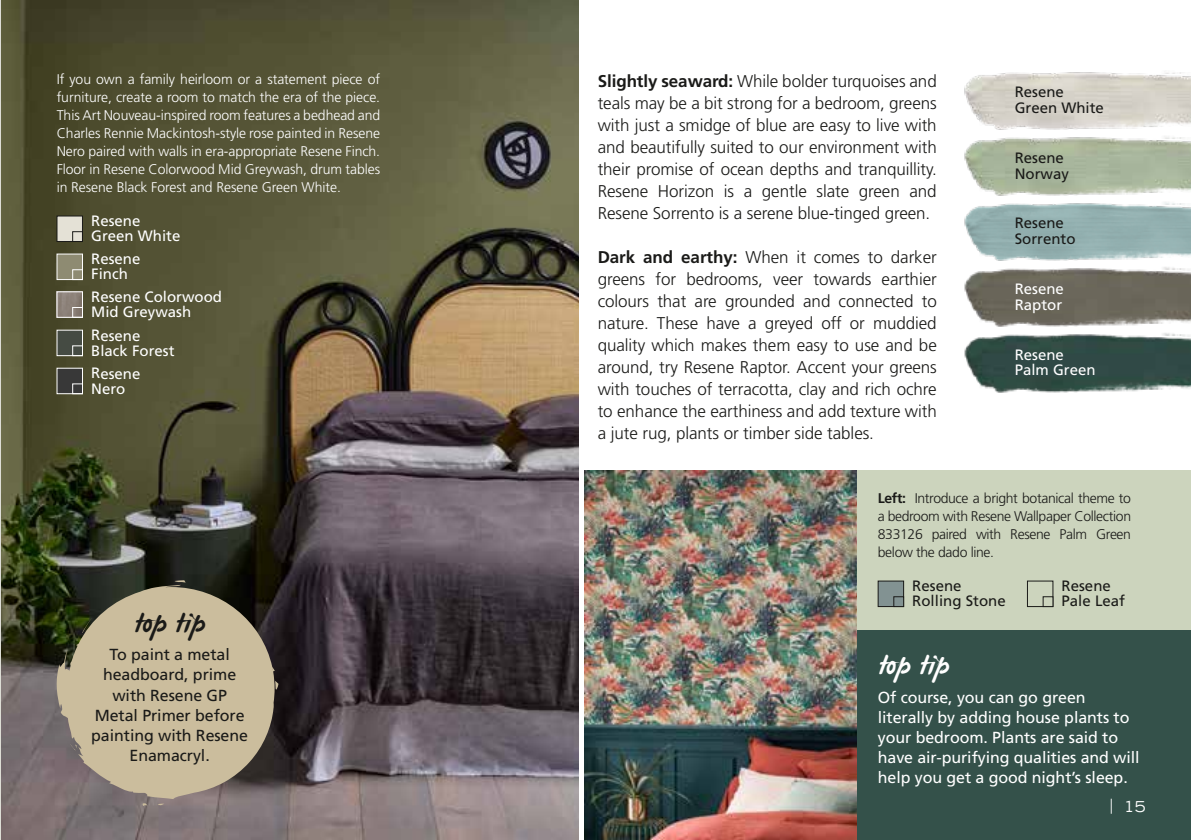
<style>
.page{position:relative;width:1191px;height:840px;background:#fff}
.page>*{position:absolute;margin:0;border:0;box-sizing:border-box;transform-origin:0 0}
.t1{font:30px "James Paul";letter-spacing:-.01em;color:#fff}
.t2{font:30px "James Paul";letter-spacing:-.01em;color:#1a1a18}
.t3{font:300 17px/22px "Frutiger LT Std";letter-spacing:-.005em;color:#1a1a18;text-align:justify}
.t4{font:16px/20px "Frutiger";letter-spacing:-.005em;color:#fff}
.t5{font:16px/20px "Frutiger";letter-spacing:-.005em;color:#1a1a18;text-align:center}
.t6{font:15px/15px "Frutiger LT Std";color:#fff}
.t7{font:15px/16px "Frutiger LT Std";color:#1a1a18}
.t8{font:expanded 15px "Trade Gothic LH";color:#fff}
.t9{font:300 14px/18px "Frutiger LT Std";letter-spacing:-.005em;color:#fff;text-align:justify}
.t10{font:300 14px/18px "Frutiger LT Std";letter-spacing:-.025em;color:#1a1a18;text-align:justify}
.s1{font-weight:700}
</style>
<div class="page">
<div style="left:845px;top:593px;width:346px;height:246px;background:#34514a"></div>
<img style="left:1px;top:0;width:577px;height:839px">
<div style="left:57px;top:367px;width:26px;height:27px;background:#383838;border:1px solid #fff"></div>
<div style="left:72px;top:383px;width:11px;height:11px;border:1px solid #fff"></div>
<div style="left:57px;top:329px;width:26px;height:27px;background:#454b43;border:1px solid #fff"></div>
<div style="left:72px;top:345px;width:11px;height:11px;border:1px solid #fff"></div>
<hr style="left:0;top:0;width:1px;height:839px;background:#ddddd5">
<div style="left:845px;top:470px;width:346px;height:159px;background:#ccd4bd"></div>
<img style="left:584px;top:470px;width:272px;height:369px">
<div style="left:878px;top:580px;width:25px;height:26px;background:#829292"></div>
<div style="left:878px;top:580px;width:26px;height:26px;border:1px solid #1a1a18"></div>
<div style="left:893px;top:596px;width:11px;height:10px;border:1px solid #1a1a18"></div>
<div style="left:1027px;top:580px;width:26px;height:26px;border:1px solid #1a1a18"></div>
<div style="left:1042px;top:596px;width:11px;height:10px;border:1px solid #1a1a18"></div>
<img style="left:964px;top:72px;width:227px;height:321px">
<div style="left:57px;top:253px;width:26px;height:27px;background:#8e8b72;border:1px solid #fff"></div>
<div style="left:72px;top:269px;width:11px;height:11px;border:1px solid #fff"></div>
<div style="left:57px;top:216px;width:25px;height:25px;background:#e4e1d6"></div>
<div style="left:57px;top:215px;width:26px;height:27px;border:1px solid #1a1a18"></div>
<div style="left:72px;top:231px;width:11px;height:11px;border:1px solid #1a1a18"></div>
<img style="left:59px;top:293px;width:22px;height:22px">
<div style="left:57px;top:291px;width:26px;height:26px;border:1px solid #fff"></div>
<div style="left:72px;top:307px;width:11px;height:10px;border:1px solid #fff"></div>
<svg style="left:56px;top:580px;width:222px;height:227px;fill:#cbbd9d"></svg>
<p class="t9" style="left:57px;top:71px;width:325px">If you own a family heirloom or a statement piece of furniture, create a room to match the era of the piece.<br>This Art Nouveau-inspired room features a bedhead and Charles Rennie Mackintosh-style rose painted in Resene Nero paired with walls in era-appropriate Resene Finch.<br>Floor in Resene Colorwood Mid Greywash, drum tables in Resene Black Forest and Resene Green White.</p>
<p class="t6" style="left:91px;top:213px;width:91px">Resene<br>Green White</p>
<p class="t6" style="left:91px;top:251px;width:51px">Resene<br>Finch</p>
<p class="t6" style="left:91px;top:289px;width:132px">Resene Colorwood<br>Mid Greywash</p>
<p class="t6" style="left:91px;top:328px;width:85px">Resene<br>Black Forest</p>
<p class="t6" style="left:91px;top:366px;width:51px">Resene<br>Nero</p>
<h1 class="t2" style="left:134px;top:607px;width:73px">top tip</h1>
<p class="t5" style="left:91px;top:644px;width:158px">To paint a metal headboard, prime with Resene GP<br>Metal Primer before painting with Resene<br>Enamacryl.</p>
<p class="t3" style="left:597px;top:70px;width:340px"><span class="s1">Slightly seaward:</span> While bolder turquoises and teals may be a bit strong for a bedroom, greens with just a smidge of blue are easy to live with and beautifully suited to our environment with their promise of ocean depths and tranquillity.<br>Resene Horizon is a gentle slate green and Resene Sorrento is a serene blue-tinged green.</p>
<p class="t3" style="left:597px;top:246px;width:341px"><span class="s1">Dark and earthy:</span> When it comes to darker greens for bedrooms, veer towards earthier colours that are grounded and connected to nature. These have a greyed off or muddied quality which makes them easy to use and be around, try Resene Raptor. Accent your greens with touches of terracotta, clay and rich ochre to enhance the earthiness and add texture with a jute rug, plants or timber side tables.</p>
<p class="t7" style="left:1014px;top:84px;width:91px">Resene<br>Green White</p>
<p class="t7" style="left:1014px;top:149px;width:56px">Resene<br>Norway</p>
<p class="t7" style="left:1014px;top:215px;width:62px">Resene<br>Sorrento</p>
<p class="t6" style="left:1014px;top:281px;width:51px;line-height:16px">Resene<br>Raptor</p>
<p class="t6" style="left:1014px;top:347px;width:82px">Resene<br>Palm Green</p>
<p class="t10" style="left:878px;top:489px;width:255px"><span class="s1">Left:</span> Introduce a bright botanical theme to a bedroom with Resene Wallpaper Collection 833126 paired with Resene Palm Green below the dado line.</p>
<p class="t7" style="left:912px;top:578px;width:95px;line-height:15px">Resene<br>Rolling Stone</p>
<p class="t7" style="left:1061px;top:578px;width:65px;line-height:15px">Resene<br>Pale Leaf</p>
<h1 class="t1" style="left:878px;top:649px;width:73px">top tip</h1>
<p class="t4" style="left:878px;top:687px;width:263px">Of course, you can go green literally by adding house plants to your bedroom. Plants are said to have air-purifying qualities and will help you get a good night’s sleep.</p>
<p class="t8" style="left:1109px;top:796px;width:37px">| 15</p>
</div>
